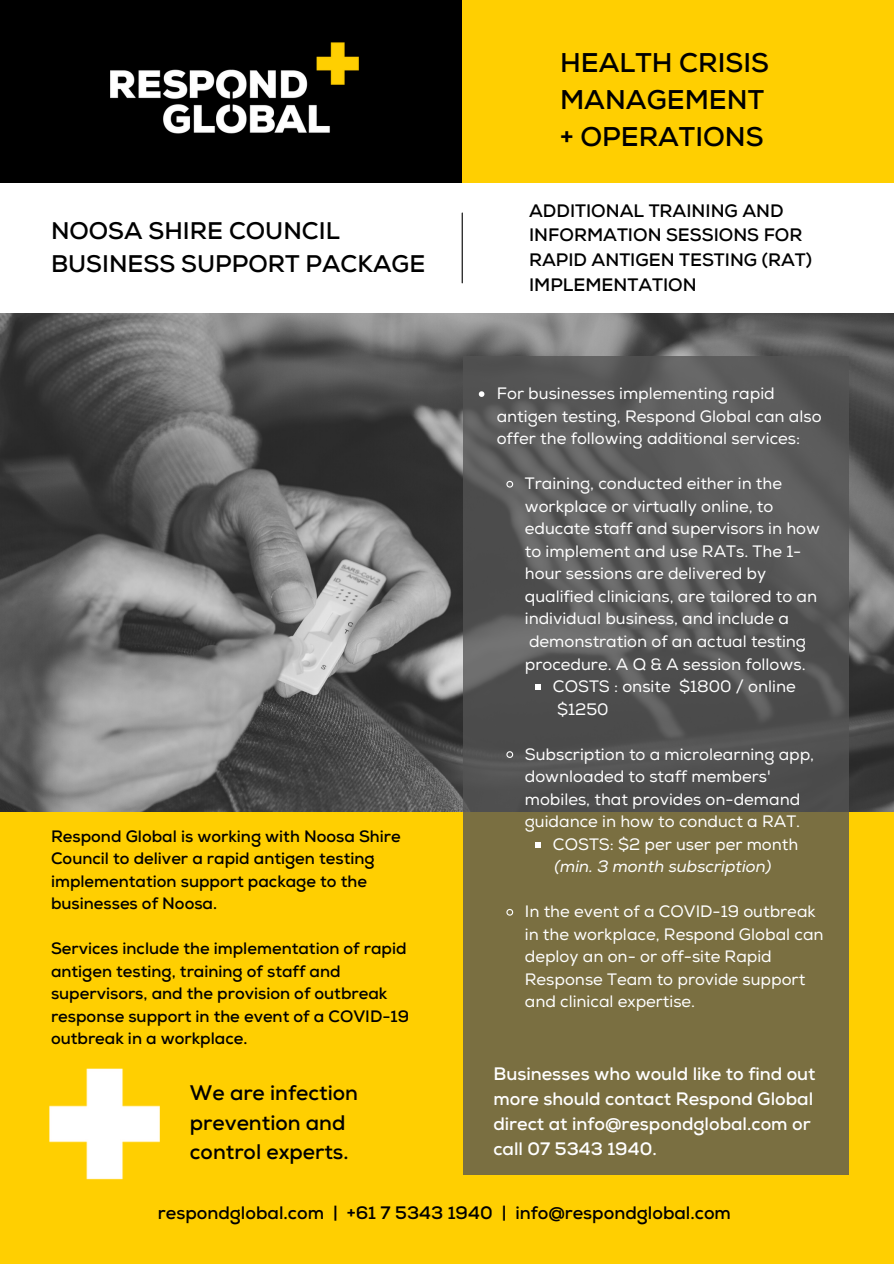
<style>
.page{position:relative;width:894px;height:1264px;background:#fff}
.page>*{position:absolute;margin:0;border:0;box-sizing:border-box;transform-origin:0 0}
.t1{font:700 27px "Nexa";color:#000}
.t2{font:700 24px/32.7px "Nexa";color:#000}
.t3{font:700 21px/29.2px "Nexa";color:#000}
.t4{font:700 18px/24.8px "Nexa";color:#000}
.t5{font:700 18px/24.8px "Nexa";color:#fff}
.t6{font:16.5px/22.5px "Nexa";color:#fff}
.t7{font:700 16.5px/22.5px "Nexa";color:#000}
.t8{font:italic 16.5px "Nexa";color:#fff}
</style>
<div class="page">
<div style="left:0;top:0;width:893px;height:1263px;background:#ffcf01"></div>
<div style="left:0;top:0;width:461px;height:1263px;background:#000"></div>
<img style="left:110px;top:42px;width:249px;height:92px">
<div style="left:0;top:587px;width:893px;height:676px;background:#ffcf01"></div>
<img style="left:0;top:313px;width:893px;height:498px">
<svg style="left:462px;top:356px;width:385px;height:818px;background:#67624d"></svg>
<svg style="left:478px;top:391px;width:6px;height:6px"></svg>
<svg style="left:505px;top:480px;width:9px;height:8px"></svg>
<svg style="left:535px;top:684px;width:5px;height:5px"></svg>
<svg style="left:505px;top:750px;width:9px;height:8px"></svg>
<svg style="left:535px;top:841px;width:5px;height:6px"></svg>
<svg style="left:505px;top:908px;width:9px;height:8px"></svg>
<img style="left:49px;top:1068px;width:111px;height:112px">
<div style="left:0;top:184px;width:893px;height:129px;background:#fff"></div>
<hr style="left:461px;top:213px;width:1px;height:70px;background:#000">
<p class="t2" style="left:51px;top:215px;width:376px">NOOSA SHIRE COUNCIL<br>BUSINESS SUPPORT PACKAGE</p>
<p class="t7" style="left:51px;top:825px;width:351px">Respond Global is working with Noosa Shire Council to deliver a rapid antigen testing implementation support package to the businesses of Noosa.</p>
<p class="t7" style="left:51px;top:937px;width:359px">Services include the implementation of rapid antigen testing, training of staff and supervisors, and the provision of outbreak response support in the event of a COVID-19 outbreak in a workplace.</p>
<p class="t3" style="left:190px;top:1079px;width:169px">We are infection prevention and</p>
<p class="t3" style="left:190px;top:1137px;width:160px">control experts.</p>
<p class="t1" style="left:560px;top:47px;width:210px">HEALTH CRISIS</p>
<p class="t1" style="left:560px;top:84px;width:205px">MANAGEMENT</p>
<p class="t1" style="left:560px;top:121px;width:205px">+ OPERATIONS</p>
<p class="t4" style="left:529px;top:198px;width:284px">ADDITIONAL TRAINING AND<br>INFORMATION SESSIONS FOR<br>RAPID ANTIGEN TESTING (RAT)<br>IMPLEMENTATION</p>
<p class="t6" style="left:496px;top:383px;width:326px">For businesses implementing rapid antigen testing, Respond Global can also offer the following additional services:</p>
<p class="t6" style="left:524px;top:473px;width:296px">Training, conducted either in the workplace or virtually online, to educate staff and supervisors in how to implement and use RATs. The 1- hour sessions are delivered by qualified clinicians, are tailored to an individual business, and include a demonstration of an actual testing procedure. A Q &amp; A session follows.</p>
<p class="t6" style="left:552px;top:675px;width:244px">COSTS : onsite $1800 / online $1250</p>
<p class="t6" style="left:524px;top:743px;width:291px">Subscription to a microlearning app, downloaded to staff members' mobiles, that provides on-demand guidance in how to conduct a RAT.</p>
<p class="t6" style="left:552px;top:833px;width:247px">COSTS: $2 per user per month</p>
<p class="t8" style="left:554px;top:856px;width:218px">(min. 3 month subscription)</p>
<p class="t6" style="left:524px;top:901px;width:300px">In the event of a COVID-19 outbreak in the workplace, Respond Global can deploy an on- or off-site Rapid<br>Response Team to provide support and clinical expertise.</p>
<p class="t5" style="left:493px;top:1062px;width:323px">Businesses who would like to find out more should contact Respond Global direct at info@respondglobal.com or call 07 5343 1940.</p>
<p class="t4" style="left:158px;top:1201px;width:574px">respondglobal.com | +61 7 5343 1940 | info@respondglobal.com</p>
</div>
